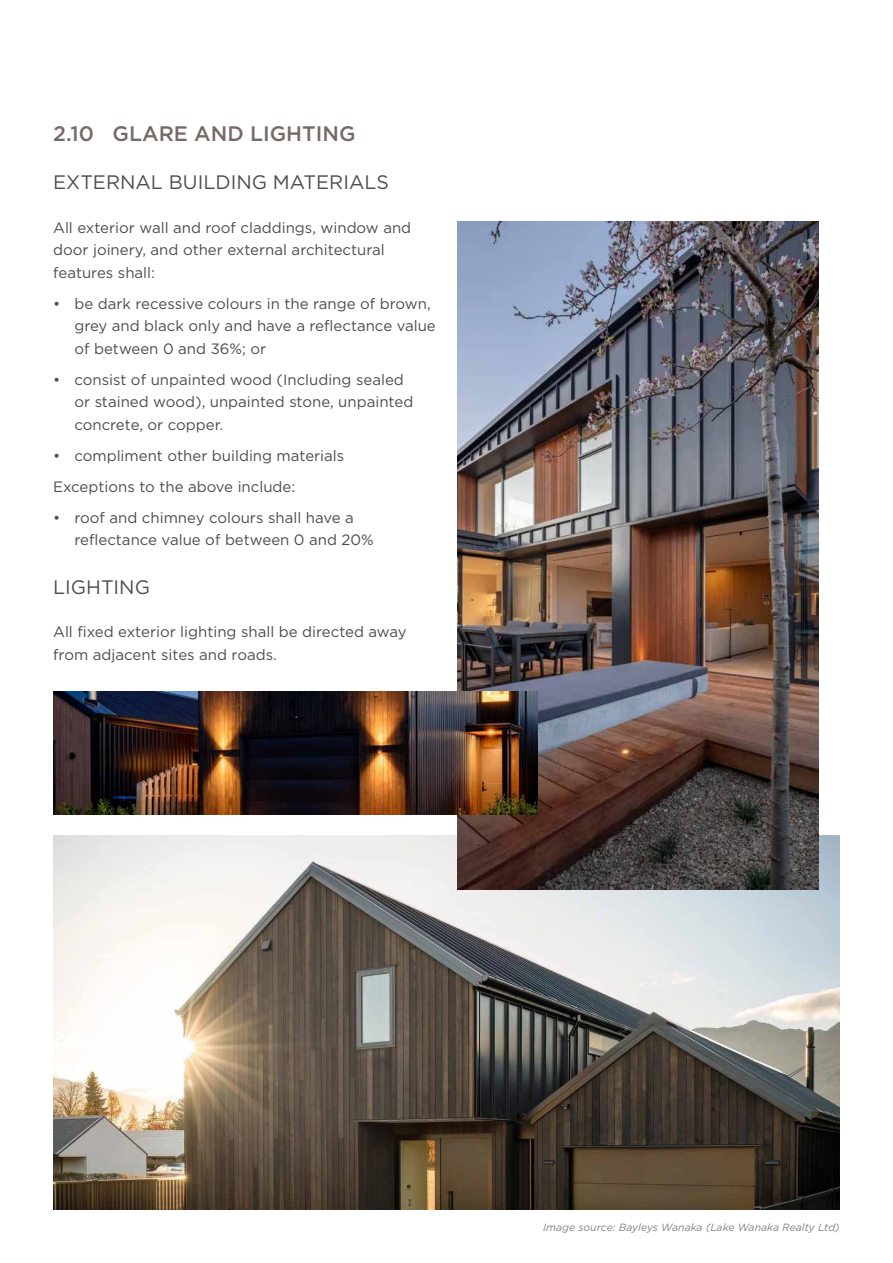
<style>
.page{position:relative;width:893px;height:1263px;background:#fff}
.page>*{position:absolute;margin:0;border:0;box-sizing:border-box;transform-origin:0 0}
.t1{font:500 21px "Gotham";color:#776966}
.t2{font:19.5px "Gotham";color:#4d4d4f}
.t3{font:15px/22.5px "Gotham";color:#4d4d4f}
.t4{font:italic 10.5px "Gotham";color:#808285}
</style>
<div class="page">
<img style="left:53px;top:836px;width:787px;height:374px">
<img style="left:457px;top:221px;width:362px;height:669px">
<img style="left:53px;top:691px;width:485px;height:123px">
<h1 class="t1" style="left:53px;top:121px;width:304px">2.10 GLARE AND LIGHTING</h1>
<h2 class="t2" style="left:53px;top:171px;width:337px">EXTERNAL BUILDING MATERIALS</h2>
<p class="t3" style="left:53px;top:216px;width:360px">All exterior wall and roof claddings, window and door joinery, and other external architectural features shall:</p>
<p class="t3" style="left:74px;top:292px;width:363px;text-indent:-21px">• be dark recessive colours in the range of brown, grey and black only and have a reflectance value of between 0 and 36%; or</p>
<p class="t3" style="left:74px;top:368px;width:340px;text-indent:-21px">• consist of unpainted wood (Including sealed or stained wood), unpainted stone, unpainted concrete, or copper.</p>
<p class="t3" style="left:53px;top:440px;width:293px;line-height:31px">• compliment other building materials<br>Exceptions to the above include:</p>
<p class="t3" style="left:74px;top:506px;width:301px;text-indent:-21px">• roof and chimney colours shall have a reflectance value of between 0 and 20%</p>
<h2 class="t2" style="left:53px;top:576px;width:98px">LIGHTING</h2>
<p class="t3" style="left:53px;top:621px;width:355px">All fixed exterior lighting shall be directed away from adjacent sites and roads.</p>
<p class="t4" style="left:543px;top:1221px;width:298px">Image source: Bayleys Wanaka (Lake Wanaka Realty Ltd)</p>
</div>
